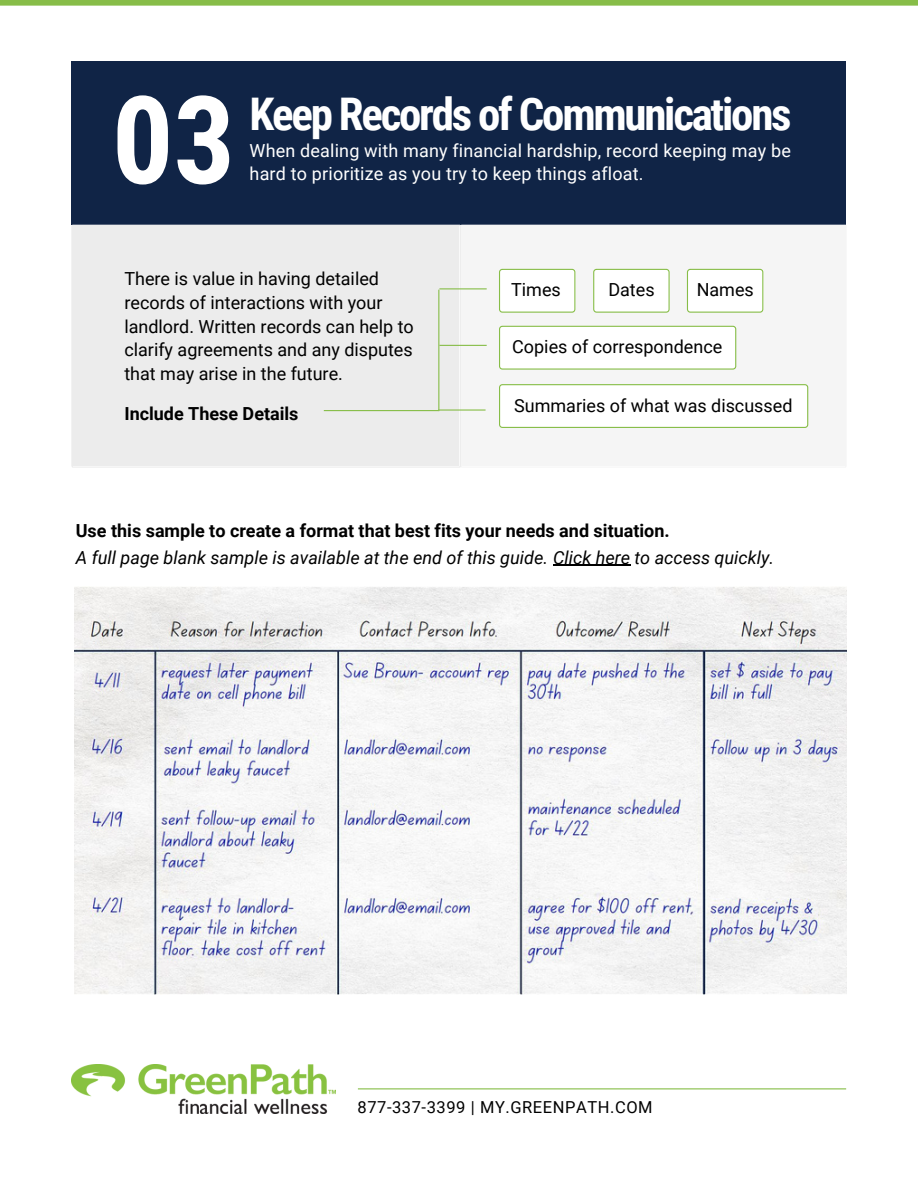
<style>
.page{position:relative;width:918px;height:1188px;background:#fff}
.page>*{position:absolute;margin:0;border:0;box-sizing:border-box;transform-origin:0 0}
.t1{font:700 121.95px "Roboto Condensed";color:#fff}
.t2{font:700 45px "Roboto Condensed";letter-spacing:-.05em;color:#fff}
.t3{font:18px/23.7px "Roboto";color:#000}
.t4{font:18px/22.5px "Roboto";letter-spacing:.01em;color:#fff}
.t5{font:700 18px "Roboto";color:#000}
.t6{font:italic 18px "Roboto";color:#000}
.t7{font:16.5px "Roboto";letter-spacing:.035em;color:#000}
</style>
<div class="page">
<img style="left:72px;top:1064px;width:264px;height:50px">
<hr style="left:358px;top:1088px;width:488px;height:1px;background:#87bd48">
<div style="left:0;top:0;width:918px;height:6px;background:#87bd48"></div>
<div style="left:72px;top:61px;width:774px;height:164px;background:#102446"></div>
<img style="left:75px;top:587px;width:772px;height:408px">
<div style="left:461px;top:268px;width:348px;height:158px;background:#f5f5f5"></div>
<svg style="left:499px;top:269px;width:76px;height:44px"></svg>
<svg style="left:593px;top:269px;width:77px;height:44px"></svg>
<svg style="left:687px;top:269px;width:76px;height:44px"></svg>
<svg style="left:499px;top:326px;width:237px;height:44px"></svg>
<svg style="left:499px;top:384px;width:309px;height:44px"></svg>
<div style="left:72px;top:225px;width:389px;height:243px;background:#ececec"></div>
<hr style="left:553px;top:565px;width:77px;height:1px;background:#000">
<hr style="left:324px;top:410px;width:115px;height:1px;background:#87bd48">
<hr style="left:438px;top:290px;width:1px;height:121px;background:#87bd48">
<hr style="left:439px;top:288px;width:48px;height:1px;background:#87bd48">
<hr style="left:439px;top:345px;width:48px;height:1px;background:#87bd48">
<hr style="left:438px;top:409px;width:48px;height:2px;background:#87bd48">
<h1 class="t1" style="left:112px;top:70px;width:125px">03</h1>
<h2 class="t2" style="left:250px;top:89px;width:544px">Keep Records of Communications</h2>
<p class="t4" style="left:250px;top:140px;width:543px">When dealing with many financial hardship, record keeping may be hard to prioritize as you try to keep things afloat.</p>
<p class="t3" style="left:124px;top:267px;width:291px">There is value in having detailed records of interactions with your landlord. Written records can help to clarify agreements and any disputes that may arise in the future.</p>
<p class="t5" style="left:124px;top:403px;width:176px">Include These Details</p>
<p class="t3" style="left:511px;top:278px;width:51px">Times</p>
<p class="t3" style="left:608px;top:278px;width:48px">Dates</p>
<p class="t3" style="left:697px;top:278px;width:59px">Names</p>
<p class="t3" style="left:512px;top:335px;width:212px">Copies of correspondence</p>
<p class="t3" style="left:514px;top:394px;width:280px">Summaries of what was discussed</p>
<p class="t5" style="left:76px;top:520px;width:595px">Use this sample to create a format that best fits your needs and situation.</p>
<p class="t6" style="left:76px;top:547px;width:700px">A full page blank sample is available at the end of this guide. Click here to access quickly.</p>
<p class="t7" style="left:358px;top:1098px;width:297px">877-337-3399 | MY.GREENPATH.COM</p>
</div>
